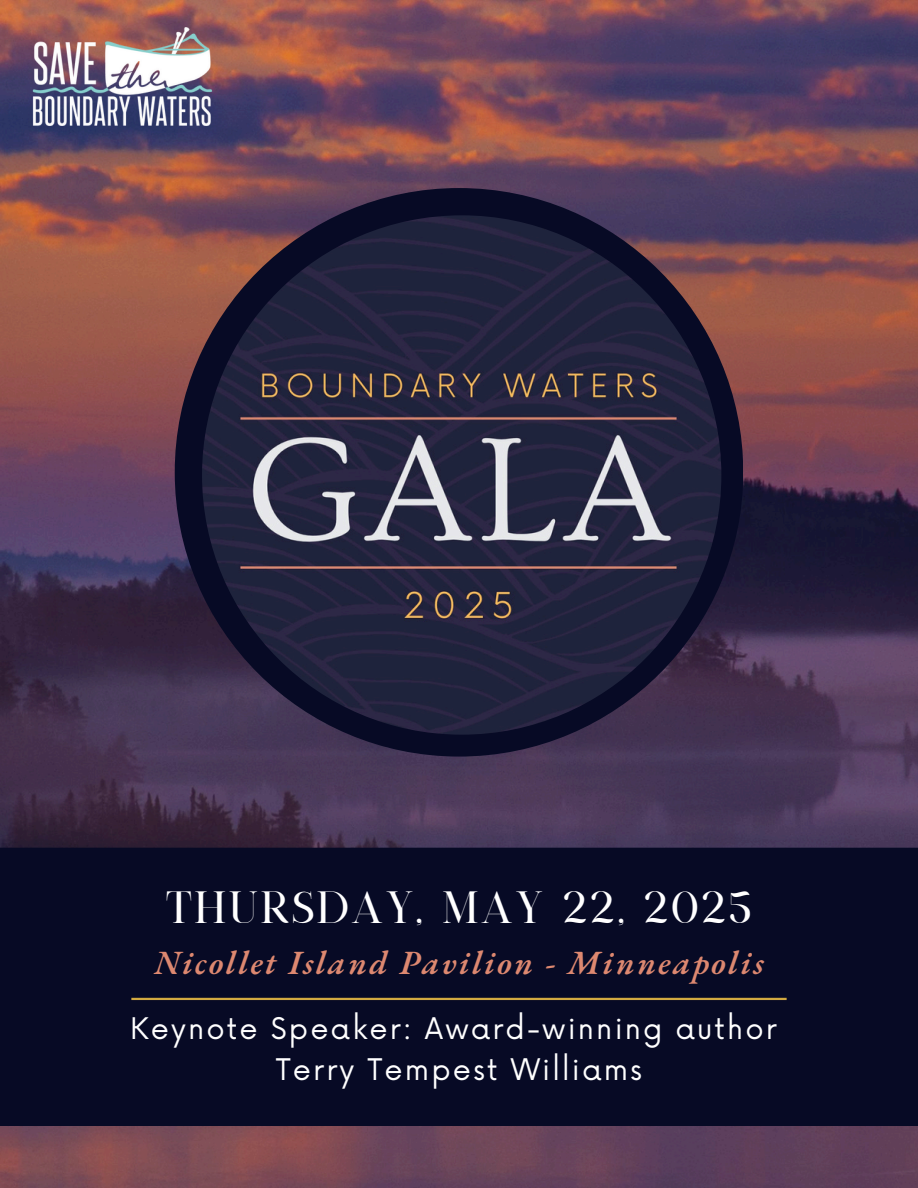
<style>
.page{position:relative;width:918px;height:1188px;background:#fff}
.page>*{position:absolute;margin:0;border:0;box-sizing:border-box;transform-origin:0 0}
.t1{font:43.95px "South Korea";color:#fff}
.t2{font:italic 600 33px "EB Garamond";letter-spacing:.075em;color:#dd8870}
.t3{font:29.1px "Now";letter-spacing:.075em;color:#fff}
</style>
<div class="page">
<img style="left:0;top:0;width:918px;height:1188px">
<img style="left:26px;top:23px;width:193px;height:107px">
<div style="left:175px;top:188px;width:568px;height:569px;background:#070a25;border-radius:50%"></div>
<img style="left:202px;top:215px;width:519px;height:520px;border-radius:50%">
<div style="left:0;top:848px;width:918px;height:278px;background:#070a25"></div>
<hr style="left:131px;top:998px;width:656px;height:2px;background:#d3aa41">
<h2 class="t1" style="left:164px;top:887px;width:591px">THURSDAY, MAY 22, 2025</h2>
<p class="t2" style="left:154px;top:941px;width:611px">Nicollet Island Pavilion - Minneapolis</p>
<p class="t3" style="left:130px;top:1013px;width:648px">Keynote Speaker: Award-winning author</p>
<h1 class="t3" style="left:276px;top:1053px;width:368px">Terry Tempest Williams</h1>
</div>
